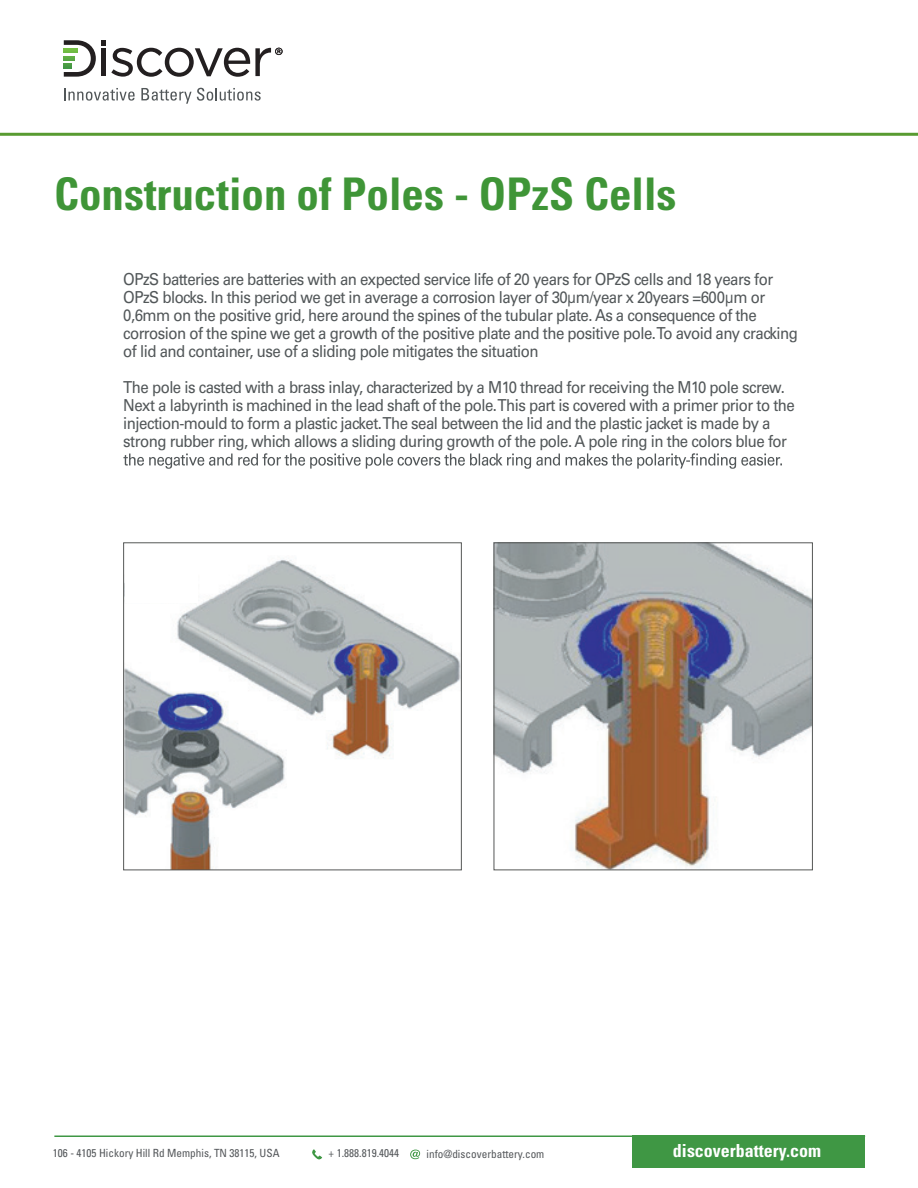
<style>
.page{position:relative;width:918px;height:1188px;background:#fff}
.page>*{position:absolute;margin:0;border:0;box-sizing:border-box;transform-origin:0 0}
.t1{font:700 condensed 45px "Univers LT Std";color:#3f9537}
.t2{font:700 condensed 18px "Univers LT Std";color:#fff}
.t3{font:16.5px/18px "Univers LT Std";letter-spacing:-.035em;color:#525759;scale:.91 1}
.t4{font:condensed 11.25px "Univers LT Std";color:#54575a}
</style>
<div class="page">
<svg style="left:123px;top:453px;width:659px;height:16px"></svg>
<svg style="left:123px;top:542px;width:339px;height:329px"></svg>
<svg style="left:493px;top:542px;width:320px;height:329px"></svg>
<div style="left:125px;top:572px;width:72px;height:30px;background:#fff"></div>
<svg style="left:64px;top:88px;width:71px;height:13px"></svg>
<svg style="left:141px;top:88px;width:120px;height:16px"></svg>
<svg style="left:102px;top:40px;width:181px;height:37px"></svg>
<svg style="left:64px;top:40px;width:32px;height:37px"></svg>
<hr style="left:0;top:133px;width:918px;height:3px;background:#589b31">
<svg style="left:410px;top:1150px;width:10px;height:9px"></svg>
<svg style="left:312px;top:1149px;width:10px;height:11px"></svg>
<hr style="left:54px;top:1136px;width:811px;height:1px;background:#3f9744">
<div style="left:632px;top:1135px;width:233px;height:33px;background:#3f9744"></div>
<h1 class="t1" style="left:54px;top:166px;width:624px">Construction of Poles - OPzS Cells</h1>
<p class="t3" style="left:123px;top:271px;width:743px">OPzS batteries are batteries with an expected service life of 20 years for OPzS cells and 18 years for OPzS blocks. In this period we get in average a corrosion layer of 30μm/year x 20years =600μm or 0,6mm on the positive grid, here around the spines of the tubular plate. As a consequence of the corrosion of the spine we get a growth of the positive plate and the positive pole. To avoid any cracking of lid and container, use of a sliding pole mitigates the situation</p>
<p class="t3" style="left:123px;top:379px;width:739px">The pole is casted with a brass inlay, characterized by a M10 thread for receiving the M10 pole screw.<br>Next a labyrinth is machined in the lead shaft of the pole.This part is covered with a primer prior to the injection-mould to form a plastic jacket.The seal between the lid and the plastic jacket is made by a strong rubber ring, which allows a sliding during growth of the pole. A pole ring in the colors blue for</p>
<p class="t4" style="left:53px;top:1146px;width:228px">106 - 4105 Hickory Hill Rd Memphis, TN 38115, USA</p>
<p class="t4" style="left:329px;top:1146px;width:72px">+ 1.888.819.4044</p>
<p class="t4" style="left:427px;top:1147px;width:119px">info@discoverbattery.com</p>
<p class="t2" style="left:673px;top:1140px;width:150px">discoverbattery.com</p>
</div>
